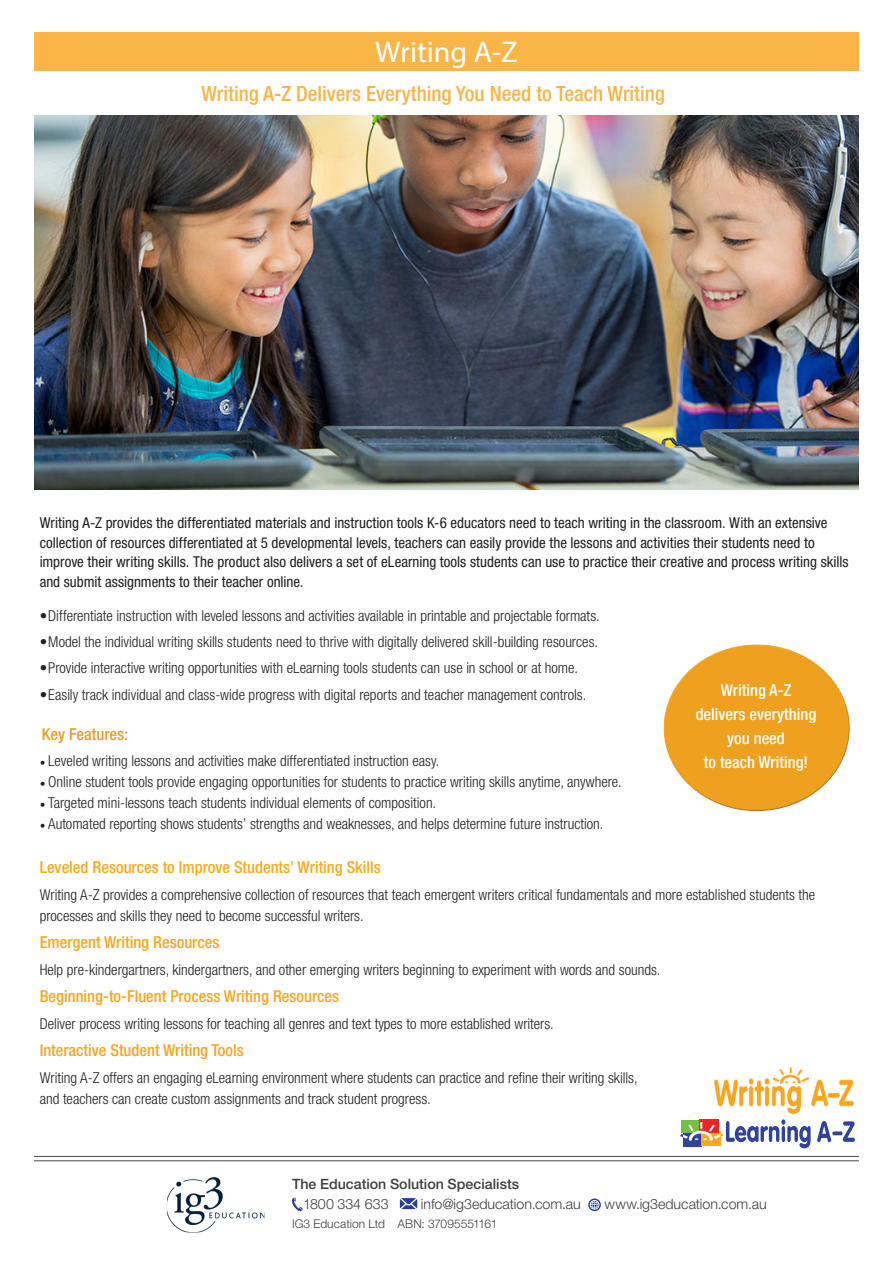
<style>
.page{position:relative;width:893px;height:1263px;background:#fff}
.page>*{position:absolute;margin:0;border:0;box-sizing:border-box;transform-origin:0 0}
._1_Main_heading{font:30px "Myriad Pro";color:#fff}
.t1{font:500 condensed 21px "Helvetica Neue LT Pro";color:#fab545}
.t2{font:500 condensed 16.5px "Helvetica Neue LT Pro";color:#f9a620}
.t3{font:500 condensed 16.5px "Helvetica Neue LT Pro";color:#fff}
.t4{font:500 condensed 16.5px "Helvetica Neue LT Pro";color:#faa920}
.t5{font:500 condensed 16.5px "Helvetica Neue LT Pro";color:#f9a520}
.t6{font:500 condensed 16.5px "Helvetica Neue LT Pro";color:#ec9e20}
.t7{font:300 condensed 15px/21px "Helvetica Neue LT Pro";color:#231f20}
._4_Body_txt{font:condensed 15px/19.5px "Helvetica Neue LT Pro";color:#231f20}
._4_Body_txt-2{font:300 14.25px "Helvetica Neue LT Pro";color:#3e3e3f}
._4_Body_txt-3{font:500 14.25px "Helvetica Neue LT Pro";color:#3e3e3f}
._4_Body_txt-4{font:300 12px "Helvetica Neue LT Pro";color:#3e3e3f}
.s1{font-family:"Minion Pro";font-weight:400;font-stretch:normal}
</style>
<div class="page">
<img style="left:34px;top:116px;width:825px;height:373px">
<svg style="left:680px;top:1119px;width:131px;height:29px"></svg>
<svg style="left:817px;top:1121px;width:14px;height:21px"></svg>
<svg style="left:832px;top:1131px;width:10px;height:4px"></svg>
<svg style="left:843px;top:1121px;width:12px;height:21px"></svg>
<div style="left:34px;top:32px;width:825px;height:38px;background:#fab546"></div>
<hr style="left:34px;top:1156px;width:825px;height:1px;background:#4b4c4d">
<hr style="left:34px;top:1160px;width:825px;height:1px;background:#4b4c4d">
<svg style="left:292px;top:1197px;width:11px;height:15px"></svg>
<svg style="left:400px;top:1198px;width:17px;height:11px"></svg>
<svg style="left:588px;top:1198px;width:13px;height:13px"></svg>
<img style="left:167px;top:1177px;width:97px;height:55px">
<div style="left:661px;top:642px;width:184px;height:118px;background:#fff;opacity:.45"></div>
<div style="left:667px;top:674px;width:184px;height:138px;background:#231f20;opacity:.45"></div>
<img style="left:714px;top:1067px;width:139px;height:46px">
<p class="_1_Main_heading" style="left:375px;top:33px;width:144px">Writing A-Z</p>
<p class="t1" style="left:201px;top:81px;width:465px">Writing A-Z Delivers Everything You Need to Teach Writing</p>
<p class="_4_Body_txt" style="left:40px;top:513px;width:810px">Writing A-Z provides the differentiated materials and instruction tools K-6 educators need to teach writing in the classroom. With an extensive collection of resources differentiated at 5 developmental levels, teachers can easily provide the lessons and activities their students need to improve their writing skills. The product also delivers a set of eLearning tools students can use to practice their creative and process writing skills and submit assignments to their teacher online.</p>
<p class="t7" style="left:40px;top:605px;width:562px">•Differentiate instruction with leveled lessons and activities available in printable and projectable formats.</p>
<p class="t7" style="left:40px;top:631px;width:560px">•Model the individual writing skills students need to thrive with digitally delivered skill-building resources.</p>
<p class="t7" style="left:40px;top:657px;width:540px">•Provide interactive writing opportunities with eLearning tools students can use in school or at home.</p>
<p class="t7" style="left:40px;top:683px;width:548px">•Easily track individual and class-wide progress with digital reports and teacher management controls.</p>
<p class="t3" style="left:721px;top:680px;width:72px">Writing A-Z</p>
<p class="t3" style="left:696px;top:704px;width:122px">delivers everything</p>
<p class="t3" style="left:727px;top:728px;width:59px">you need</p>
<p class="t3" style="left:704px;top:752px;width:106px">to teach Writing!</p>
<p class="t6" style="left:42px;top:725px;width:88px">Key Features:</p>
<p class="t7" style="left:40px;top:750px;width:401px"><span class="s1">•</span> Leveled writing lessons and activities make differentiated instruction easy.</p>
<p class="t7" style="left:40px;top:771px;width:584px"><span class="s1">•</span> Online student tools provide engaging opportunities for students to practice writing skills anytime, anywhere.</p>
<p class="t7" style="left:40px;top:792px;width:398px"><span class="s1">•</span> Targeted mini-lessons teach students individual elements of composition.</p>
<p class="t7" style="left:40px;top:813px;width:565px"><span class="s1">•</span> Automated reporting shows students’ strengths and weaknesses, and helps determine future instruction.</p>
<p class="t4" style="left:40px;top:857px;width:343px">Leveled Resources to Improve Students’ Writing Skills</p>
<p class="t7" style="left:40px;top:884px;width:777px">Writing A-Z provides a comprehensive collection of resources that teach emergent writers critical fundamentals and more established students the processes and skills they need to become successful writers.</p>
<p class="t2" style="left:40px;top:932px;width:181px">Emergent Writing Resources</p>
<p class="t7" style="left:40px;top:959px;width:622px">Help pre-kindergartners, kindergartners, and other emerging writers beginning to experiment with words and sounds.</p>
<p class="t2" style="left:40px;top:986px;width:301px">Beginning-to-Fluent Process Writing Resources</p>
<p class="t7" style="left:40px;top:1013px;width:516px">Deliver process writing lessons for teaching all genres and text types to more established writers.</p>
<p class="t5" style="left:40px;top:1040px;width:206px">Interactive Student Writing Tools</p>
<p class="t7" style="left:40px;top:1067px;width:599px">Writing A-Z offers an engaging eLearning environment where students can practice and refine their writing skills,</p>
<p class="t7" style="left:40px;top:1088px;width:393px">and teachers can create custom assignments and track student progress.</p>
<p class="_4_Body_txt-3" style="left:292px;top:1175px;width:229px">The Education Solution Specialists</p>
<p class="_4_Body_txt-2" style="left:303px;top:1195px;width:87px">1800 334 633</p>
<p class="_4_Body_txt-2" style="left:421px;top:1195px;width:161px">info@ig3education.com.au</p>
<p class="_4_Body_txt-2" style="left:604px;top:1195px;width:164px">www.ig3education.com.au</p>
<p class="_4_Body_txt-4" style="left:292px;top:1217px;width:207px">IG3 Education Ltd ABN: 37095551161</p>
</div>
